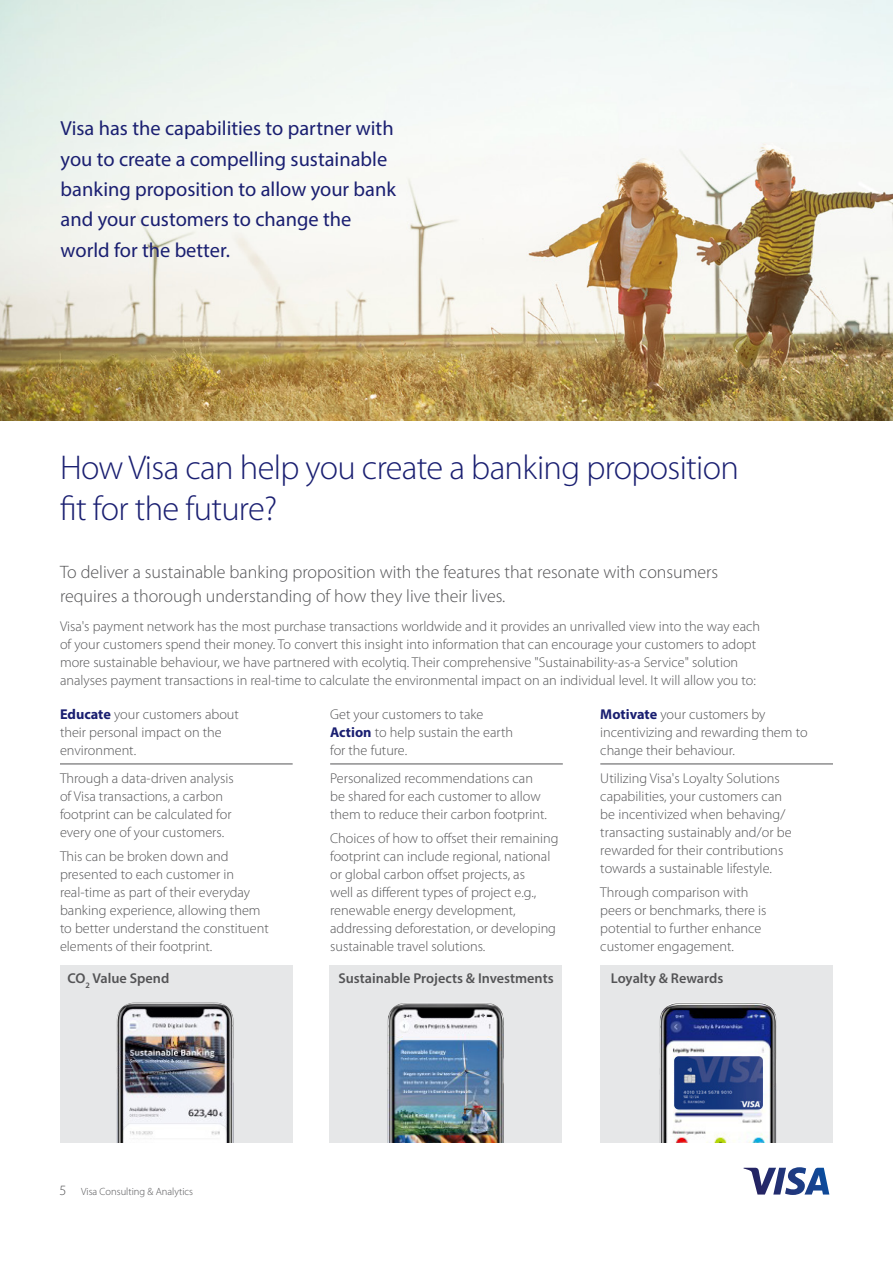
<style>
.page{position:relative;width:893px;height:1263px;background:#fff}
.page>*{position:absolute;margin:0;border:0;box-sizing:border-box;transform-origin:0 0}
.t1{font:300 34.5px/40.5px "Myriad Pro";letter-spacing:-.02em;color:#1a1f71}
.t2{font:20.4px/30.5px "Myriad Pro";color:#1a1f71}
.t3{font:300 18px/24px "Myriad Pro";color:#545456}
.t4{font:300 14.25px/18px "Myriad Pro";color:#545456}
.t5{font:600 14.25px "Myriad Pro";color:#545456}
.t6{font:300 10.5px "Myriad Pro";color:#545456}
.s1{font-weight:700;color:#1a1f71}
.s2{font-size:14.25px}
</style>
<div class="page">
<svg style="left:743px;top:1167px;width:86px;height:28px"></svg>
<img style="left:0;top:0;width:893px;height:420px">
<div style="left:60px;top:965px;width:233px;height:178px;background:#e6e7e8"></div>
<img style="left:117px;top:1003px;width:116px;height:140px">
<div style="left:330px;top:965px;width:232px;height:178px;background:#e6e7e8"></div>
<img style="left:388px;top:1003px;width:116px;height:140px">
<div style="left:600px;top:965px;width:233px;height:178px;background:#e6e7e8"></div>
<img style="left:660px;top:1003px;width:116px;height:140px">
<hr style="left:600px;top:763px;width:233px;height:1px;background:#545456">
<hr style="left:330px;top:763px;width:233px;height:1px;background:#545456">
<hr style="left:60px;top:763px;width:233px;height:1px;background:#545456">
<img style="left:674px;top:1056px;width:89px;height:53px">
<h2 class="t2" style="left:61px;top:113px;width:337px">Visa has the capabilities to partner with you to create a compelling sustainable banking proposition to allow your bank and your customers to change the world for the better.</h2>
<h1 class="t1" style="left:60px;top:448px;width:680px">How Visa can help you create a banking proposition fit for the future?</h1>
<p class="t3" style="left:60px;top:560px;width:660px">To deliver a sustainable banking proposition with the features that resonate with consumers requires a thorough understanding of how they live their lives.</p>
<p class="t4" style="left:60px;top:617px;width:702px">Visa's payment network has the most purchase transactions worldwide and it provides an unrivalled view into the way each of your customers spend their money. To convert this insight into information that can encourage your customers to adopt more sustainable behaviour, we have partnered with ecolytiq. Their comprehensive "Sustainability-as-a Service" solution analyses payment transactions in real-time to calculate the environmental impact on an individual level. It will allow you to:</p>
<p class="t4" style="left:60px;top:706px;width:180px"><span class="s1">Educate</span> your customers about their personal impact on the environment.</p>
<p class="t4" style="left:60px;top:769px;width:175px">Through a data-driven analysis of Visa transactions, a carbon footprint can be calculated for every one of your customers.</p>
<p class="t4" style="left:60px;top:848px;width:210px">This can be broken down and presented to each customer in real-time as part of their everyday banking experience, allowing them to better understand the constituent elements of their footprint.</p>
<p class="t4" style="left:330px;top:706px;width:185px">Get your customers to take<br><span class="s1">Action</span> to help sustain the earth for the future.</p>
<p class="t4" style="left:330px;top:769px;width:218px">Personalized recommendations can be shared for each customer to allow them to reduce their carbon footprint.</p>
<p class="t4" style="left:330px;top:830px;width:230px">Choices of how to offset their remaining footprint can include regional, national or global carbon offset projects, as<br>well as different types of project e.g., renewable energy development, addressing deforestation, or developing sustainable travel solutions.</p>
<p class="t4" style="left:600px;top:706px;width:209px"><span class="s1">Motivate</span> your customers by incentivizing and rewarding them to change their behaviour.</p>
<p class="t4" style="left:600px;top:769px;width:193px">Utilizing Visa's Loyalty Solutions capabilities, your customers can be incentivized when behaving/ transacting sustainably and/or be rewarded for their contributions towards a sustainable lifestyle.</p>
<p class="t4" style="left:600px;top:884px;width:168px">Through comparison with peers or benchmarks, there is potential to further enhance customer engagement.</p>
<p class="t5" style="left:68px;top:969px;width:103px">CO<sub>2</sub> Value Spend</p>
<p class="t5" style="left:338px;top:969px;width:217px">Sustainable Projects &amp; Investments</p>
<p class="t5" style="left:611px;top:969px;width:114px">Loyalty &amp; Rewards</p>
<p class="t6" style="left:59px;top:1186px;width:135px"><span class="s2">5</span> Visa Consulting &amp; Analytics</p>
</div>
